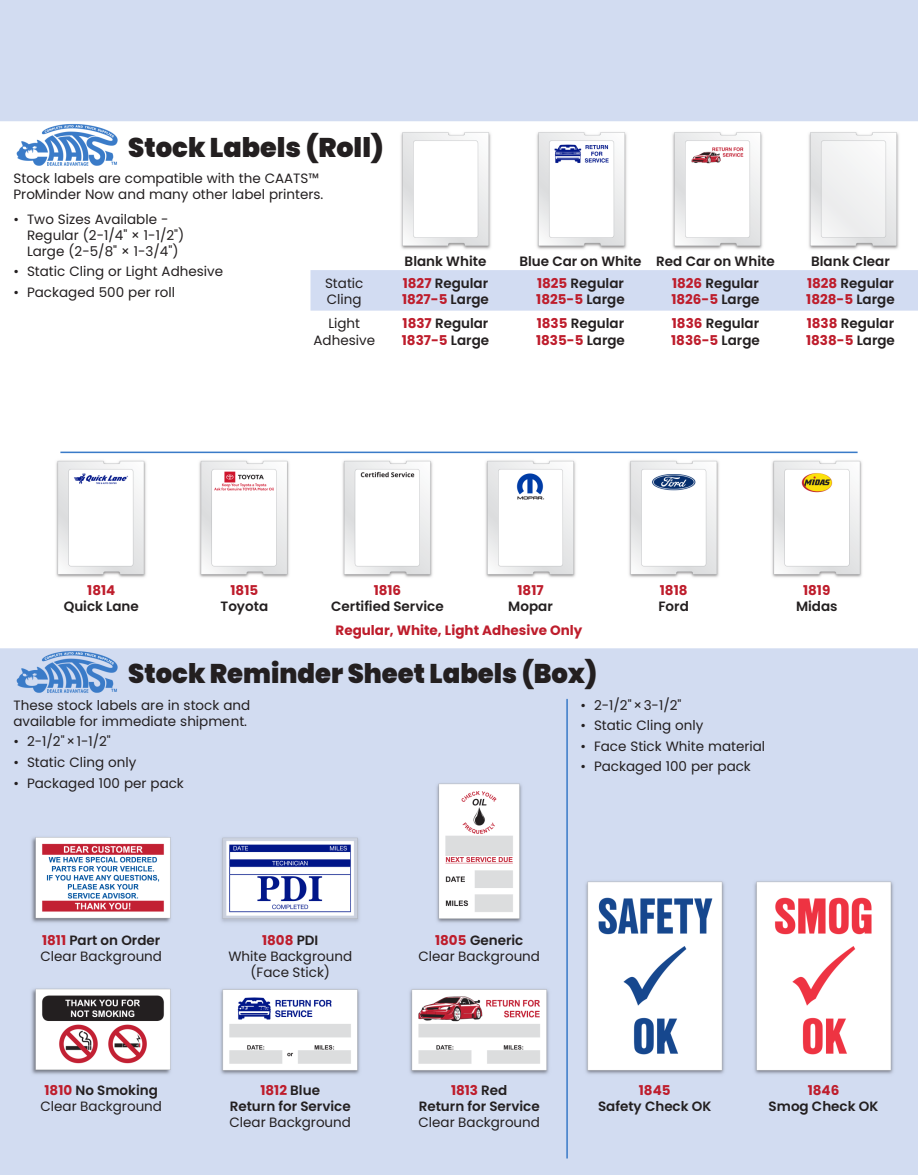
<style>
.page{position:relative;width:918px;height:1175px;background:#fff}
.page>*{position:absolute;margin:0;border:0;box-sizing:border-box;transform-origin:0 0}
.t1{font:900 27px "Poppins";color:#231f20;scale:.96 1}
.t2{font:13.5px/16.2px "Poppins";color:#231f20}
.t3{font:600 13.5px/16.2px "Poppins";color:#231f20}
.t4{font:700 13.5px/16.2px "Poppins";color:#be1d2c}
.s1{font-weight:700;color:#be1d2c}
.s2{font-weight:600;color:#231f20}
.s3{font-weight:600}
.s4{font-weight:400}
</style>
<div class="page">
<img style="left:0;top:0;width:918px;height:1174px">
<div style="left:310px;top:270px;width:608px;height:40px;background:#d2dcf2"></div>
<p class="t1" style="left:128px;top:131px;width:267px">Stock Labels (Roll)</p>
<p class="t2" style="left:14px;top:170px;width:311px">Stock labels are compatible with the CAATS™<br>ProMinder Now and many other label printers.</p>
<p class="t2" style="left:27px;top:211px;width:159px;text-indent:-14px">• Two Sizes Available -<br>Regular (2-1/4" × 1-1/2")<br>Large (2-5/8" × 1-3/4")</p>
<p class="t2" style="left:14px;top:264px;width:211px">• Static Cling or Light Adhesive</p>
<p class="t2" style="left:14px;top:284px;width:163px">• Packaged 500 per roll</p>
<p class="t3" style="left:405px;top:253px;width:83px">Blank White</p>
<p class="t3" style="left:520px;top:253px;width:123px">Blue Car on White</p>
<p class="t3" style="left:656px;top:253px;width:120px">Red Car on White</p>
<p class="t3" style="left:811px;top:253px;width:80px">Blank Clear</p>
<p class="t2" style="left:325px;top:275px;width:40px">Static<br>Cling</p>
<p class="t3" style="left:402px;top:275px;width:88px"><span class="s1">1827</span> Regular<br><span class="s1">1827-5</span> Large</p>
<p class="t3" style="left:536px;top:275px;width:90px"><span class="s1">1825</span> Regular<br><span class="s1">1825-5</span> Large</p>
<p class="t3" style="left:671px;top:275px;width:90px"><span class="s1">1826</span> Regular<br><span class="s1">1826-5</span> Large</p>
<p class="t3" style="left:806px;top:275px;width:90px"><span class="s1">1828</span> Regular<br><span class="s1">1828-5</span> Large</p>
<p class="t2" style="left:313px;top:315px;width:63px;text-align:center">Light<br>Adhesive</p>
<p class="t3" style="left:402px;top:315px;width:89px"><span class="s1">1837</span> Regular<br><span class="s1">1837-5</span> Large</p>
<p class="t3" style="left:536px;top:315px;width:90px"><span class="s1">1835</span> Regular<br><span class="s1">1835-5</span> Large</p>
<p class="t3" style="left:671px;top:315px;width:90px"><span class="s1">1836</span> Regular<br><span class="s1">1836-5</span> Large</p>
<p class="t3" style="left:806px;top:315px;width:90px"><span class="s1">1838</span> Regular<br><span class="s1">1838-5</span> Large</p>
<p class="t3" style="left:64px;top:582px;width:77px;text-align:center"><span class="s1">1814<br></span>Quick Lane</p>
<p class="t3" style="left:221px;top:582px;width:49px;text-align:center"><span class="s1">1815<br></span>Toyota</p>
<p class="t3" style="left:331px;top:582px;width:114px;text-align:center"><span class="s1">1816<br></span>Certified Service</p>
<p class="t3" style="left:508px;top:582px;width:46px;text-align:center"><span class="s1">1817<br></span>Mopar</p>
<p class="t4" style="left:658px;top:582px;width:32px">1818<br><span class="s2">Ford</span></p>
<p class="t3" style="left:796px;top:582px;width:43px;text-align:center"><span class="s1">1819<br></span>Midas</p>
<p class="t4" style="left:336px;top:622px;width:248px">Regular, White, Light Adhesive Only</p>
<p class="t1" style="left:128px;top:658px;width:490px">Stock Reminder Sheet Labels (Box)</p>
<p class="t2" style="left:14px;top:697px;width:238px">These stock labels are in stock and available for immediate shipment.</p>
<p class="t2" style="left:14px;top:733px;width:99px">• 2-1/2"×1-1/2"</p>
<p class="t2" style="left:14px;top:754px;width:124px">• Static Cling only</p>
<p class="t2" style="left:14px;top:774px;width:172px">• Packaged 100 per pack</p>
<p class="t2" style="left:580px;top:697px;width:103px">• 2-1/2"×3-1/2"</p>
<p class="t2" style="left:580px;top:717px;width:124px">• Static Cling only</p>
<p class="t2" style="left:580px;top:738px;width:186px">• Face Stick White material</p>
<p class="t2" style="left:580px;top:758px;width:172px">• Packaged 100 per pack</p>
<p class="t2" style="left:40px;top:932px;width:123px"><span class="s1">1811</span> <span class="s3">Part on Order<br></span>Clear Background</p>
<p class="t2" style="left:40px;top:1081px;width:123px;text-align:center"><span class="s1">1810</span> <span class="s3">No Smoking<br></span>Clear Background</p>
<p class="t2" style="left:228px;top:932px;width:125px;text-align:center"><span class="s1">1808</span> <span class="s3">PDI<br></span>White Background</p>
<p class="t2" style="left:250px;top:964px;width:81px">(Face Stick)</p>
<p class="t2" style="left:418px;top:932px;width:123px;text-align:center"><span class="s1">1805</span> <span class="s3">Generic<br></span>Clear Background</p>
<p class="t3" style="left:418px;top:1081px;width:123px;text-align:center"><span class="s1">1813</span> Red<br>Return for Service<br><span class="s4">Clear Background</span></p>
<p class="t3" style="left:229px;top:1081px;width:123px;text-align:center"><span class="s1">1812</span> Blue<br>Return for Service<br><span class="s4">Clear Background</span></p>
<p class="t4" style="left:639px;top:1081px;width:33px">1845</p>
<p class="t3" style="left:598px;top:1098px;width:115px">Safety Check OK</p>
<p class="t4" style="left:808px;top:1081px;width:33px">1846</p>
<p class="t3" style="left:769px;top:1098px;width:111px">Smog Check OK</p>
</div>
